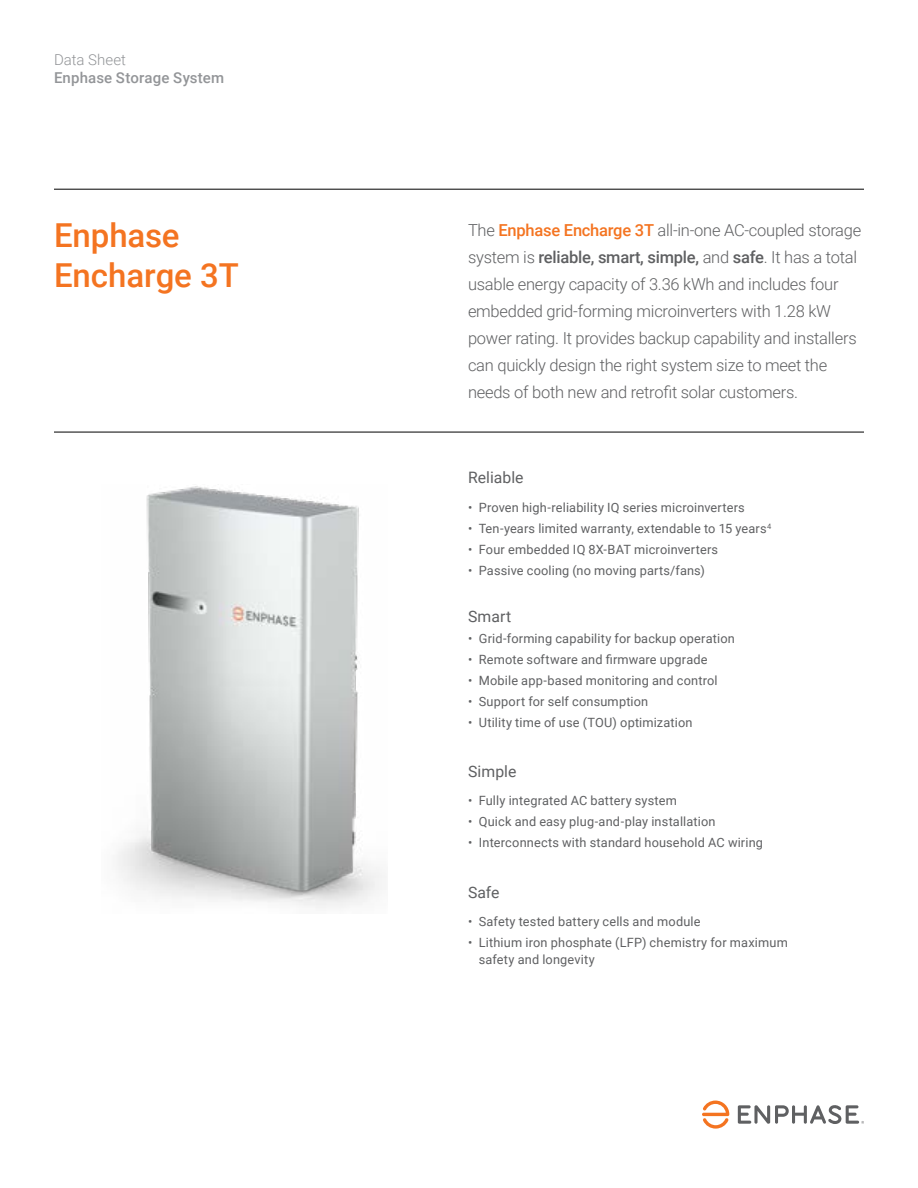
<style>
.page{position:relative;width:918px;height:1188px;background:#fff}
.page>*{position:absolute;margin:0;border:0;box-sizing:border-box;transform-origin:0 0}
.t1{font:500 33px/39.6px "Roboto";color:#f47421}
.t2{font:300 16.5px/27px "Roboto";letter-spacing:-.015em;color:#5f6062}
.t3{font:15.75px "Roboto";letter-spacing:.005em;color:#5f6062}
.t4{font:500 15px "Roboto";letter-spacing:.01em;color:#939598}
.t5{font:300 15px "Roboto";color:#939598}
.t6{font:12.75px/16.5px "Roboto";letter-spacing:.015em;color:#5f6062}
.s1{font-weight:500;color:#f47421}
.s2{font-weight:500}
</style>
<div class="page">
<svg style="left:702px;top:1101px;width:27px;height:28px"></svg>
<svg style="left:738px;top:1105px;width:126px;height:19px"></svg>
<hr style="left:54px;top:189px;width:810px;height:1px;background:#000">
<hr style="left:54px;top:432px;width:810px;height:1px;background:#000">
<img style="left:117px;top:486px;width:269px;height:422px">
<p class="t5" style="left:54px;top:49px;width:74px">Data Sheet</p>
<p class="t4" style="left:54px;top:67px;width:172px">Enphase Storage System</p>
<h1 class="t1" style="left:54px;top:215px;width:186px">Enphase<br>Encharge 3T</h1>
<p class="t2" style="left:468px;top:216px;width:395px">The <span class="s1">Enphase Encharge 3T</span> all-in-one AC-coupled storage system is <span class="s2">reliable, smart, simple,</span> and <span class="s2">safe</span>. It has a total usable energy capacity of 3.36 kWh and includes four embedded grid-forming microinverters with 1.28 kW power rating. It provides backup capability and installers can quickly design the right system size to meet the needs of both new and retrofit solar customers.</p>
<p class="t3" style="left:468px;top:467px;width:57px">Reliable</p>
<p class="t6" style="left:468px;top:499px;width:278px">• Proven high-reliability IQ series microinverters</p>
<p class="t6" style="left:468px;top:520px;width:305px">• Ten-years limited warranty, extendable to 15 years<sup>4</sup></p>
<p class="t6" style="left:468px;top:541px;width:252px">• Four embedded IQ 8X-BAT microinverters</p>
<p class="t6" style="left:468px;top:562px;width:238px">• Passive cooling (no moving parts/fans)</p>
<p class="t3" style="left:468px;top:605px;width:45px">Smart</p>
<p class="t6" style="left:468px;top:629px;width:268px">• Grid-forming capability for backup operation</p>
<p class="t6" style="left:468px;top:650px;width:241px">• Remote software and firmware upgrade</p>
<p class="t6" style="left:468px;top:671px;width:251px">• Mobile app-based monitoring and control</p>
<p class="t6" style="left:468px;top:692px;width:182px">• Support for self consumption</p>
<p class="t6" style="left:468px;top:713px;width:226px">• Utility time of use (TOU) optimization</p>
<p class="t3" style="left:468px;top:760px;width:50px">Simple</p>
<p class="t6" style="left:468px;top:792px;width:210px">• Fully integrated AC battery system</p>
<p class="t6" style="left:468px;top:813px;width:249px">• Quick and easy plug-and-play installation</p>
<p class="t6" style="left:468px;top:834px;width:297px">• Interconnects with standard household AC wiring</p>
<p class="t3" style="left:468px;top:881px;width:33px">Safe</p>
<p class="t6" style="left:468px;top:913px;width:234px">• Safety tested battery cells and module</p>
<p class="t6" style="left:479px;top:934px;width:311px;text-indent:-11px">• Lithium iron phosphate (LFP) chemistry for maximum safety and longevity</p>
</div>
